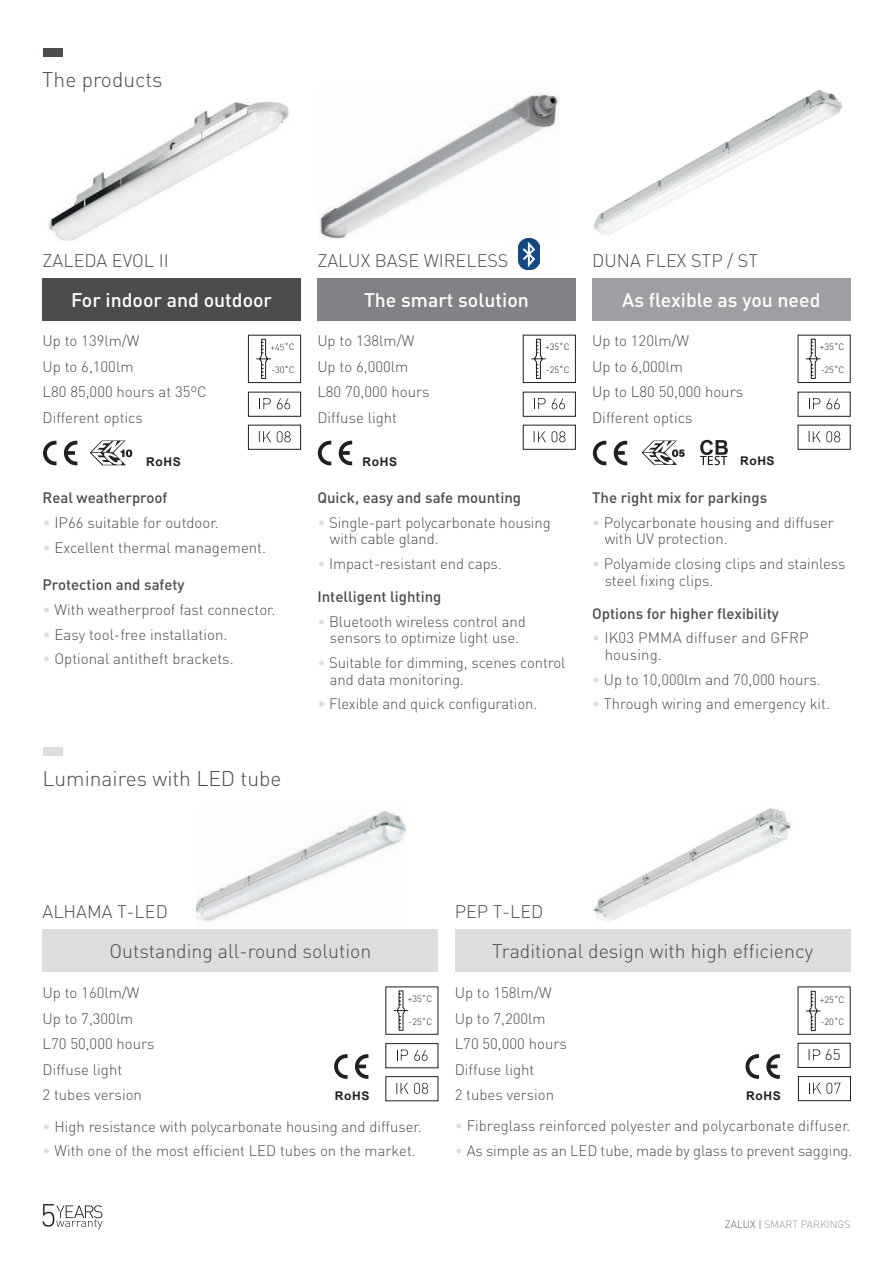
<style>
.page{position:relative;width:893px;height:1263px;background:#fff}
.page>*{position:absolute;margin:0;border:0;box-sizing:border-box;transform-origin:0 0}
.subtitulo_rectangulo{font:300 21px "DIN Pro";color:#4b4c4d}
.High_light_negativo{font:300 19.5px "DIN Pro";color:#4b4c4d}
.High_light_negativo-2{font:500 19.5px "DIN Pro";color:#fff}
.Nombre_producto_85{font:300 18px "DIN Pro";color:#4b4c4d}
.t1{font:300 15.45px "DIN Pro";color:#231f20}
.puntos_parrafo{font:300 15px/16.5px "DIN Pro";color:#4b4c4d}
.punto_IP_IK{font:300 15px "DIN Pro";color:#4b4c4d}
.subtitulo_negrita{font:500 15px "DIN Pro";color:#4b4c4d}
.puntos_parrafo-2{font:500 15px "DIN Pro";color:#4b4c4d}
.puntos_parrafo-3{font:700 12px "Arial";letter-spacing:.05em;color:#231f20}
.t2{font:300 10.5px "DIN Pro";color:#939598}
.t3{font:300 9.15px "DIN Pro";color:#231f20}
.s1{color:#fff}
.s2{color:#dcdddf}
.s3{color:#57585a}
</style>
<div class="page">
<svg style="left:43px;top:1204px;width:59px;height:25px"></svg>
<img style="left:49px;top:101px;width:240px;height:140px">
<img style="left:320px;top:92px;width:239px;height:147px">
<img style="left:593px;top:90px;width:250px;height:145px">
<div style="left:43px;top:49px;width:20px;height:8px;background:#4b4c4d"></div>
<img style="left:197px;top:811px;width:208px;height:111px">
<img style="left:593px;top:808px;width:199px;height:113px">
<div style="left:43px;top:278px;width:258px;height:43px;background:#4b4c4d"></div>
<div style="left:317px;top:278px;width:259px;height:43px;background:#808285"></div>
<div style="left:43px;top:929px;width:395px;height:43px;background:#dcdddf"></div>
<div style="left:592px;top:278px;width:258px;height:43px;background:#9d9fa2"></div>
<div style="left:455px;top:929px;width:395px;height:43px;background:#dcdddf"></div>
<svg style="left:797px;top:1043px;width:54px;height:25px"></svg>
<svg style="left:90px;top:440px;width:42px;height:25px"></svg>
<svg style="left:43px;top:441px;width:14px;height:25px"></svg>
<svg style="left:63px;top:441px;width:14px;height:25px"></svg>
<svg style="left:592px;top:441px;width:14px;height:25px"></svg>
<svg style="left:613px;top:441px;width:14px;height:25px"></svg>
<svg style="left:334px;top:1054px;width:14px;height:25px"></svg>
<svg style="left:355px;top:1054px;width:13px;height:25px"></svg>
<svg style="left:745px;top:1054px;width:14px;height:25px"></svg>
<svg style="left:766px;top:1054px;width:14px;height:25px"></svg>
<svg style="left:642px;top:441px;width:43px;height:24px"></svg>
<svg style="left:523px;top:335px;width:53px;height:48px"></svg>
<svg style="left:797px;top:335px;width:54px;height:48px"></svg>
<svg style="left:385px;top:986px;width:53px;height:49px"></svg>
<svg style="left:797px;top:986px;width:54px;height:49px"></svg>
<svg style="left:248px;top:425px;width:53px;height:25px"></svg>
<svg style="left:523px;top:425px;width:53px;height:25px"></svg>
<svg style="left:797px;top:425px;width:54px;height:25px"></svg>
<svg style="left:248px;top:392px;width:53px;height:25px"></svg>
<svg style="left:523px;top:392px;width:53px;height:25px"></svg>
<svg style="left:797px;top:392px;width:54px;height:25px"></svg>
<svg style="left:248px;top:335px;width:53px;height:48px"></svg>
<svg style="left:385px;top:1076px;width:53px;height:25px"></svg>
<svg style="left:385px;top:1043px;width:53px;height:25px"></svg>
<div style="left:44px;top:747px;width:19px;height:8px;background:#dcdddf"></div>
<svg style="left:700px;top:440px;width:28px;height:25px"></svg>
<img style="left:519px;top:238px;width:20px;height:31px">
<svg style="left:317px;top:441px;width:14px;height:25px"></svg>
<svg style="left:338px;top:441px;width:14px;height:25px"></svg>
<svg style="left:798px;top:1076px;width:53px;height:25px"></svg>
<p class="subtitulo_rectangulo" style="left:42px;top:65px;width:122px">The products</p>
<p class="Nombre_producto_85" style="left:43px;top:249px;width:128px">ZALEDA EVOL II</p>
<p class="Nombre_producto_85" style="left:317px;top:249px;width:193px">ZALUX BASE WIRELESS</p>
<p class="Nombre_producto_85" style="left:592px;top:249px;width:168px">DUNA FLEX STP / ST</p>
<p class="High_light_negativo-2" style="left:71px;top:287px;width:203px">For indoor and outdoor</p>
<p class="High_light_negativo-2" style="left:364px;top:287px;width:166px">The smart solution</p>
<p class="High_light_negativo-2" style="left:622px;top:287px;width:200px">As flexible as you need</p>
<p class="punto_IP_IK" style="left:43px;top:331px;width:99px">Up to 139lm/W</p>
<p class="punto_IP_IK" style="left:43px;top:356px;width:92px">Up to 6,100lm</p>
<p class="punto_IP_IK" style="left:43px;top:382px;width:166px">L80 85,000 hours at 35ºC</p>
<p class="punto_IP_IK" style="left:43px;top:407px;width:102px">Different optics</p>
<p class="t3" style="left:284px;top:341px;width:12px">˚C</p>
<p class="t3" style="left:284px;top:363px;width:12px">˚C</p>
<p class="punto_IP_IK" style="left:317px;top:331px;width:99px">Up to 138lm/W</p>
<p class="punto_IP_IK" style="left:317px;top:356px;width:92px">Up to 6,000lm</p>
<p class="punto_IP_IK" style="left:317px;top:382px;width:114px">L80 70,000 hours</p>
<p class="punto_IP_IK" style="left:317px;top:407px;width:81px">Diffuse light</p>
<p class="t3" style="left:545px;top:341px;width:26px">+35˚C</p>
<p class="t3" style="left:546px;top:363px;width:25px">-25˚C</p>
<p class="punto_IP_IK" style="left:592px;top:331px;width:99px">Up to 120lm/W</p>
<p class="punto_IP_IK" style="left:592px;top:356px;width:92px">Up to 6,000lm</p>
<p class="punto_IP_IK" style="left:592px;top:382px;width:152px">Up to L80 50,000 hours</p>
<p class="punto_IP_IK" style="left:592px;top:407px;width:102px">Different optics</p>
<p class="t3" style="left:820px;top:341px;width:26px">+35˚C</p>
<p class="t3" style="left:821px;top:363px;width:25px">-25˚C</p>
<p class="t1" style="left:257px;top:426px;width:16px">I<span class="s1">K</span></p>
<p class="t1" style="left:532px;top:426px;width:16px">I<span class="s1">K</span></p>
<p class="t1" style="left:807px;top:426px;width:16px">I<span class="s1">K</span></p>
<p class="puntos_parrafo-3" style="left:146px;top:454px;width:36px">RoHS</p>
<p class="puntos_parrafo-3" style="left:740px;top:453px;width:36px">RoHS</p>
<p class="puntos_parrafo-3" style="left:362px;top:454px;width:36px">RoHS</p>
<p class="subtitulo_negrita" style="left:43px;top:488px;width:126px">Real weatherproof</p>
<p class="puntos_parrafo" style="left:43px;top:514px;width:178px"><span class="s2">•</span> IP66 suitable for outdoor.</p>
<p class="puntos_parrafo" style="left:43px;top:538px;width:225px"><span class="s2">•</span> Excellent thermal management.</p>
<p class="subtitulo_negrita" style="left:43px;top:575px;width:144px">Protection and safety</p>
<p class="puntos_parrafo" style="left:43px;top:601px;width:235px"><span class="s2">•</span> With weatherproof fast connector.</p>
<p class="puntos_parrafo" style="left:43px;top:625px;width:186px"><span class="s2">•</span> Easy tool-free installation.</p>
<p class="puntos_parrafo" style="left:43px;top:650px;width:193px"><span class="s2">•</span> Optional antitheft brackets.</p>
<p class="subtitulo_rectangulo" style="left:43px;top:764px;width:240px">Luminaires with LED tube</p>
<p class="subtitulo_negrita" style="left:317px;top:488px;width:205px">Quick, easy and safe mounting</p>
<p class="puntos_parrafo" style="left:330px;top:514px;width:222px;text-indent:-13px"><span class="s2">•</span> Single-part polycarbonate housing with cable gland.</p>
<p class="puntos_parrafo" style="left:317px;top:555px;width:186px"><span class="s2">•</span> Impact-resistant end caps.</p>
<p class="subtitulo_negrita" style="left:317px;top:587px;width:126px">Intelligent lighting</p>
<p class="puntos_parrafo" style="left:317px;top:613px;width:210px;text-align:center"><span class="s2">•</span> Bluetooth wireless control and sensors to optimize light use.</p>
<p class="puntos_parrafo" style="left:330px;top:654px;width:237px;text-indent:-13px"><span class="s2">•</span> Suitable for dimming, scenes control and data monitoring.</p>
<p class="puntos_parrafo" style="left:317px;top:695px;width:222px"><span class="s2">•</span> Flexible and quick configuration.</p>
<p class="subtitulo_negrita" style="left:592px;top:488px;width:177px">The right mix for parkings</p>
<p class="puntos_parrafo" style="left:605px;top:514px;width:231px;text-indent:-13px"><span class="s2">•</span> Polycarbonate housing and diffuser with UV protection.</p>
<p class="puntos_parrafo" style="left:605px;top:555px;width:242px;text-indent:-13px"><span class="s2">•</span> Polyamide closing clips and stainless steel fixing clips.</p>
<p class="puntos_parrafo-2" style="left:592px;top:603px;width:188px">Options for higher flexibility</p>
<p class="puntos_parrafo" style="left:605px;top:629px;width:205px;text-indent:-13px"><span class="s2">•</span> IK03 PMMA diffuser and GFRP housing.</p>
<p class="puntos_parrafo" style="left:592px;top:670px;width:230px"><span class="s2">•</span> Up to 10,000lm and 70,000 hours.</p>
<p class="puntos_parrafo" style="left:592px;top:695px;width:239px"><span class="s2">•</span> Through wiring and emergency kit.</p>
<p class="Nombre_producto_85" style="left:43px;top:899px;width:127px">ALHAMA T-LED</p>
<p class="Nombre_producto_85" style="left:455px;top:899px;width:90px">PEP T-LED</p>
<p class="High_light_negativo" style="left:109px;top:938px;width:263px">Outstanding all-round solution</p>
<p class="High_light_negativo" style="left:492px;top:938px;width:322px">Traditional design with high efficiency</p>
<p class="punto_IP_IK" style="left:43px;top:982px;width:99px">Up to 160lm/W</p>
<p class="punto_IP_IK" style="left:43px;top:1008px;width:92px">Up to 7,300lm</p>
<p class="punto_IP_IK" style="left:43px;top:1033px;width:114px">L70 50,000 hours</p>
<p class="punto_IP_IK" style="left:43px;top:1059px;width:81px">Diffuse light</p>
<p class="punto_IP_IK" style="left:43px;top:1084px;width:101px">2 tubes version</p>
<p class="punto_IP_IK" style="left:455px;top:982px;width:99px">Up to 158lm/W</p>
<p class="punto_IP_IK" style="left:455px;top:1008px;width:92px">Up to 7,200lm</p>
<p class="punto_IP_IK" style="left:455px;top:1033px;width:114px">L70 50,000 hours</p>
<p class="punto_IP_IK" style="left:455px;top:1059px;width:81px">Diffuse light</p>
<p class="punto_IP_IK" style="left:455px;top:1084px;width:101px">2 tubes version</p>
<p class="t3" style="left:408px;top:992px;width:26px">+35˚C</p>
<p class="t3" style="left:408px;top:1015px;width:25px">-25˚C</p>
<p class="t1" style="left:395px;top:1078px;width:16px">I<span class="s1">K</span></p>
<p class="puntos_parrafo-3" style="left:335px;top:1088px;width:36px">RoHS</p>
<p class="puntos_parrafo-3" style="left:746px;top:1088px;width:36px">RoHS</p>
<p class="t3" style="left:820px;top:993px;width:26px">+25˚C</p>
<p class="t3" style="left:821px;top:1015px;width:25px">-20˚C</p>
<p class="t1" style="left:807px;top:1044px;width:35px">I<span class="s1">P</span> 65</p>
<p class="puntos_parrafo" style="left:43px;top:1117px;width:381px"><span class="s2">•</span> High resistance with polycarbonate housing and diffuser.</p>
<p class="puntos_parrafo" style="left:43px;top:1142px;width:375px"><span class="s2">•</span> With one of the most efficient LED tubes on the market.</p>
<p class="puntos_parrafo" style="left:455px;top:1117px;width:397px"><span class="s2">•</span> Fibreglass reinforced polyester and polycarbonate diffuser.</p>
<p class="puntos_parrafo" style="left:455px;top:1142px;width:399px"><span class="s2">•</span> As simple as an LED tube, made by glass to prevent sagging.</p>
<p class="t2" style="left:725px;top:1217px;width:127px"><span class="s3">ZALUX |</span> SMART PARKINGS</p>
</div>
